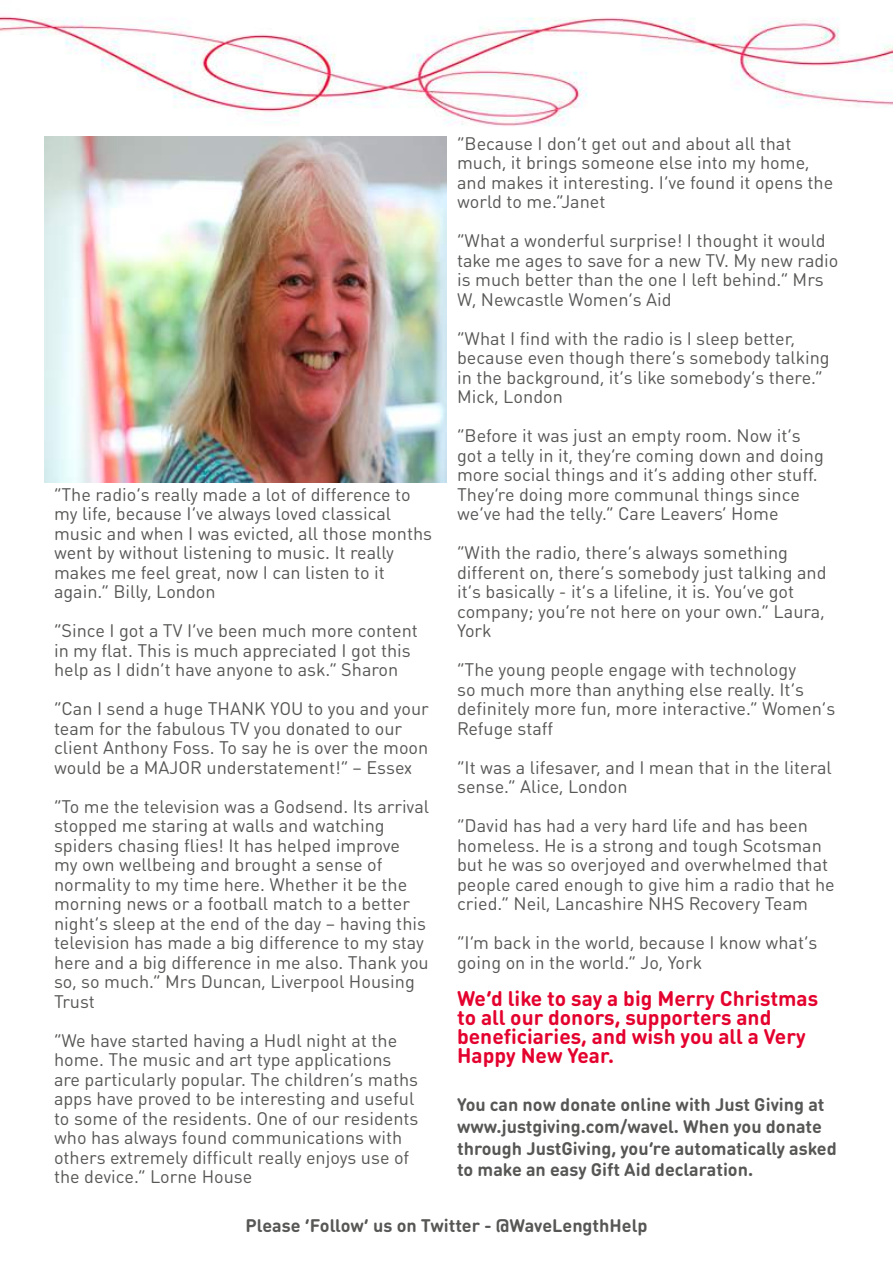
<style>
.page{position:relative;width:893px;height:1263px;background:#fff}
.page>*{position:absolute;margin:0;border:0;box-sizing:border-box;transform-origin:0 0}
.t1{font:700 21px/18.8px "DIN Round Pro";color:#e4032e}
.t2{font:18px/19.5px "DIN Round Pro";color:#575756}
.t3{font:700 18px/21.6px "DIN Round Pro";color:#575756}
</style>
<div class="page">
<img style="left:0;top:16px;width:893px;height:110px">
<img style="left:44px;top:136px;width:402px;height:347px">
<p class="t2" style="left:457px;top:133px;width:378px">“Because I don’t get out and about all that much, it brings someone else into my home, and makes it interesting. I’ve found it opens the world to me.”Janet</p>
<p class="t2" style="left:457px;top:230px;width:383px">“What a wonderful surprise! I thought it would take me ages to save for a new TV. My new radio is much better than the one I left behind.” Mrs W, Newcastle Women’s Aid</p>
<p class="t2" style="left:457px;top:328px;width:374px">“What I find with the radio is I sleep better, because even though there’s somebody talking in the background, it’s like somebody’s there.” Mick, London</p>
<p class="t2" style="left:457px;top:425px;width:368px">“Before it was just an empty room. Now it’s got a telly in it, they’re coming down and doing more social things and it’s adding other stuff.<br>They’re doing more communal things since we’ve had the telly.” Care Leavers’ Home</p>
<p class="t2" style="left:457px;top:542px;width:371px">“With the radio, there’s always something different on, there’s somebody just talking and it’s basically - it’s a lifeline, it is. You’ve got company; you’re not here on your own.” Laura, York</p>
<p class="t2" style="left:457px;top:659px;width:380px">“The young people engage with technology<br>so much more than anything else really. It’s definitely more fun, more interactive.” Women’s Refuge staff</p>
<p class="t2" style="left:457px;top:757px;width:376px">“It was a lifesaver, and I mean that in the literal sense.” Alice, London</p>
<p class="t2" style="left:457px;top:815px;width:379px">“David has had a very hard life and has been homeless. He is a strong and tough Scotsman but he was so overjoyed and overwhelmed that people cared enough to give him a radio that he cried.” Neil, Lancashire NHS Recovery Team</p>
<p class="t2" style="left:457px;top:932px;width:362px">“I’m back in the world, because I know what’s going on in the world.” Jo, York</p>
<p class="t1" style="left:457px;top:989px;width:363px">We’d like to say a big Merry Christmas to all our donors, supporters and beneficiaries, and wish you all a Very<br>Happy New Year.</p>
<p class="t3" style="left:457px;top:1093px;width:381px">You can now donate online with Just Giving at www.justgiving.com/wavel. When you donate through JustGiving, you’re automatically asked to make an easy Gift Aid declaration.</p>
<p class="t3" style="left:245px;top:1214px;width:403px">Please ‘Follow’ us on Twitter - @WaveLengthHelp</p>
<p class="t2" style="left:54px;top:484px;width:380px">“The radio’s really made a lot of difference to my life, because I’ve always loved classical music and when I was evicted, all those months went by without listening to music. It really makes me feel great, now I can listen to it again.” Billy, London</p>
<p class="t2" style="left:54px;top:620px;width:365px">“Since I got a TV I’ve been much more content in my flat. This is much appreciated I got this help as I didn’t have anyone to ask.” Sharon</p>
<p class="t2" style="left:54px;top:698px;width:376px">“Can I send a huge THANK YOU to you and your team for the fabulous TV you donated to our client Anthony Foss. To say he is over the moon would be a MAJOR understatement!” – Essex</p>
<p class="t2" style="left:54px;top:796px;width:377px">“To me the television was a Godsend. Its arrival stopped me staring at walls and watching spiders chasing flies! It has helped improve<br>my own wellbeing and brought a sense of normality to my time here. Whether it be the morning news or a football match to a better night’s sleep at the end of the day – having this television has made a big difference to my stay here and a big difference in me also. Thank you so, so much.” Mrs Duncan, Liverpool Housing Trust</p>
<p class="t2" style="left:54px;top:1030px;width:366px">“We have started having a Hudl night at the home. The music and art type applications are particularly popular. The children’s maths apps have proved to be interesting and useful to some of the residents. One of our residents who has always found communications with others extremely difficult really enjoys use of the device.” Lorne House</p>
</div>
